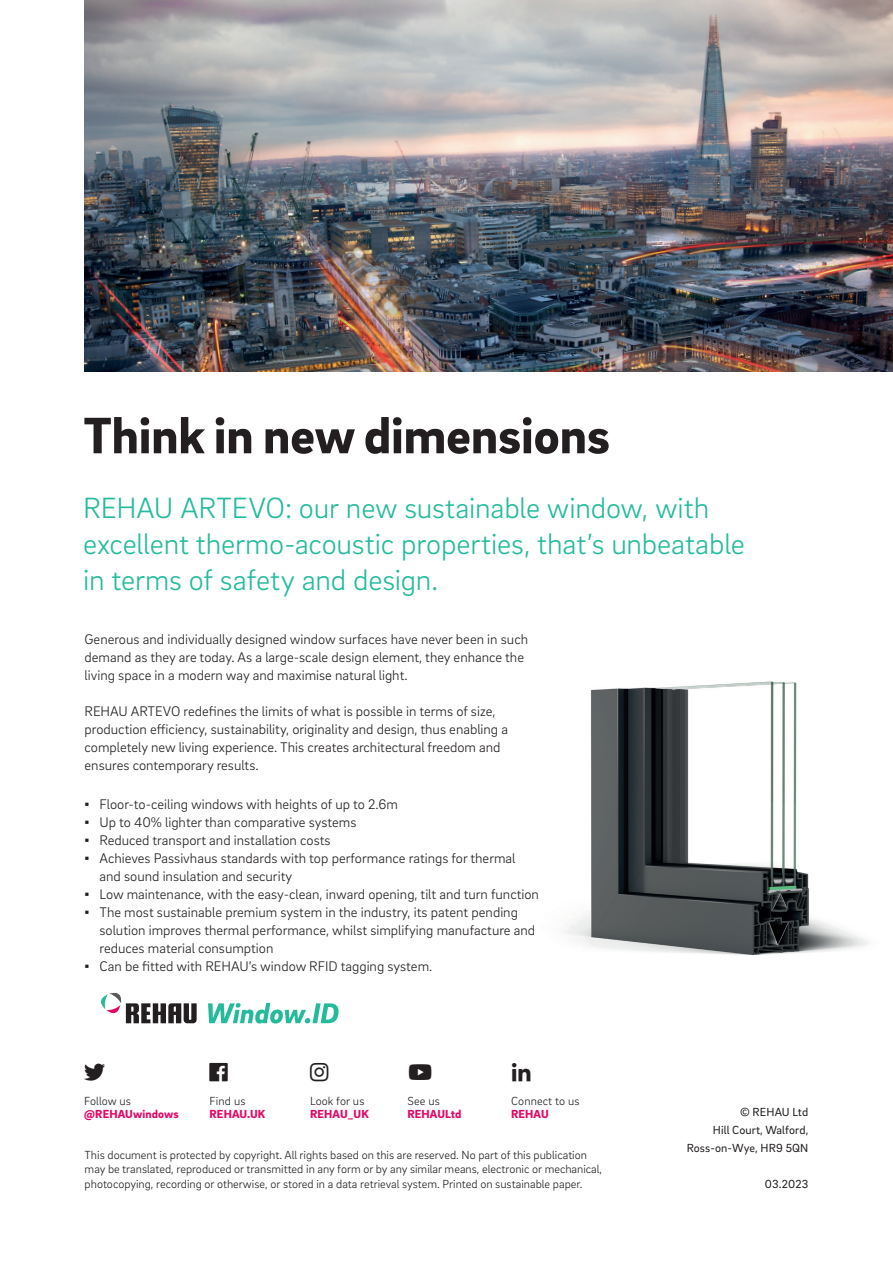
<style>
.page{position:relative;width:893px;height:1263px;background:#fff}
.page>*{position:absolute;margin:0;border:0;box-sizing:border-box;transform-origin:0 0}
.t1{font:900 52.5px "Brix Sans";color:#231f20}
._11__Highlighter_-_2{font:300 30px/36px "Brix Sans";letter-spacing:-.005em;color:#24bb9d}
.t2{font:300 14.25px/18px "Brix Sans";color:#231f20}
.t3{font:300 12px/14.4px "Brix Sans";color:#231f20}
._33__Contact_info{font:12px/18px "Brix Sans";letter-spacing:.01em;color:#231f20;text-align:right}
.t4{font:900 12px/13.5px "Brix Sans";letter-spacing:.01em;color:#e10968}
.s1{font-family:"Arial";font-weight:400}
.s2{font-weight:300;color:#231f20}
.s3{font-weight:900;color:#e10968}
</style>
<div class="page">
<img style="left:564px;top:681px;width:305px;height:275px">
<img style="left:85px;top:0;width:808px;height:371px">
<svg style="left:101px;top:993px;width:96px;height:30px"></svg>
<svg style="left:208px;top:1003px;width:131px;height:20px"></svg>
<p class="t1" style="left:83px;top:401px;width:528px">Think in new dimensions</p>
<p class="_11__Highlighter_-_2" style="left:83px;top:488px;width:663px">REHAU ARTEVO: our new sustainable window, with excellent thermo-acoustic properties, that’s unbeatable in terms of safety and design.</p>
<p class="t2" style="left:85px;top:630px;width:445px">Generous and individually designed window surfaces have never been in such demand as they are today. As a large-scale design element, they enhance the living space in a modern way and maximise natural light.</p>
<p class="t2" style="left:85px;top:702px;width:425px">REHAU ARTEVO redefines the limits of what is possible in terms of size, production efficiency, sustainability, originality and design, thus enabling a completely new living experience. This creates architectural freedom and ensures contemporary results.</p>
<p class="t2" style="left:85px;top:794px;width:315px"><span class="s1">▪</span> Floor-to-ceiling windows with heights of up to 2.6m</p>
<p class="t2" style="left:85px;top:812px;width:273px"><span class="s1">▪</span> Up to 40% lighter than comparative systems</p>
<p class="t2" style="left:85px;top:830px;width:247px"><span class="s1">▪</span> Reduced transport and installation costs</p>
<p class="t2" style="left:100px;top:848px;width:417px;text-indent:-15px"><span class="s1">▪</span> Achieves Passivhaus standards with top performance ratings for thermal and sound insulation and security</p>
<p class="t2" style="left:85px;top:884px;width:456px"><span class="s1">▪</span> Low maintenance, with the easy-clean, inward opening, tilt and turn function</p>
<p class="t2" style="left:100px;top:902px;width:437px;text-indent:-15px"><span class="s1">▪</span> The most sustainable premium system in the industry, its patent pending solution improves thermal performance, whilst simplifying manufacture and reduces material consumption</p>
<p class="t2" style="left:85px;top:956px;width:349px"><span class="s1">▪</span> Can be fitted with REHAU’s window RFID tagging system.</p>
<p class="t4" style="left:84px;top:1093px;width:96px"><span class="s2">Follow us </span>@REHAUwindows</p>
<p class="t4" style="left:210px;top:1093px;width:57px"><span class="s2">Find us<br></span>REHAU.UK</p>
<p class="t3" style="left:310px;top:1094px;width:60px;line-height:13.5px">Look for us<br><span class="s3">REHAU_UK</span></p>
<p class="t4" style="left:408px;top:1093px;width:55px"><span class="s2">See us<br></span>REHAULtd</p>
<p class="t3" style="left:511px;top:1094px;width:70px;line-height:13.5px">Connect to us<br><span class="s3">REHAU</span></p>
<p class="t3" style="left:85px;top:1147px;width:519px">This document is protected by copyright. All rights based on this are reserved. No part of this publication may be translated, reproduced or transmitted in any form or by any similar means, electronic or mechanical, photocopying, recording or otherwise, or stored in a data retrieval system. Printed on sustainable paper.</p>
<p class="_33__Contact_info" style="left:740px;top:1103px;width:70px">© REHAU Ltd</p>
<p class="_33__Contact_info" style="left:687px;top:1121px;width:123px">Hill Court, Walford,<br>Ross-on-Wye, HR9 5QN</p>
<p class="_33__Contact_info" style="left:765px;top:1175px;width:45px">03.2023</p>
</div>
